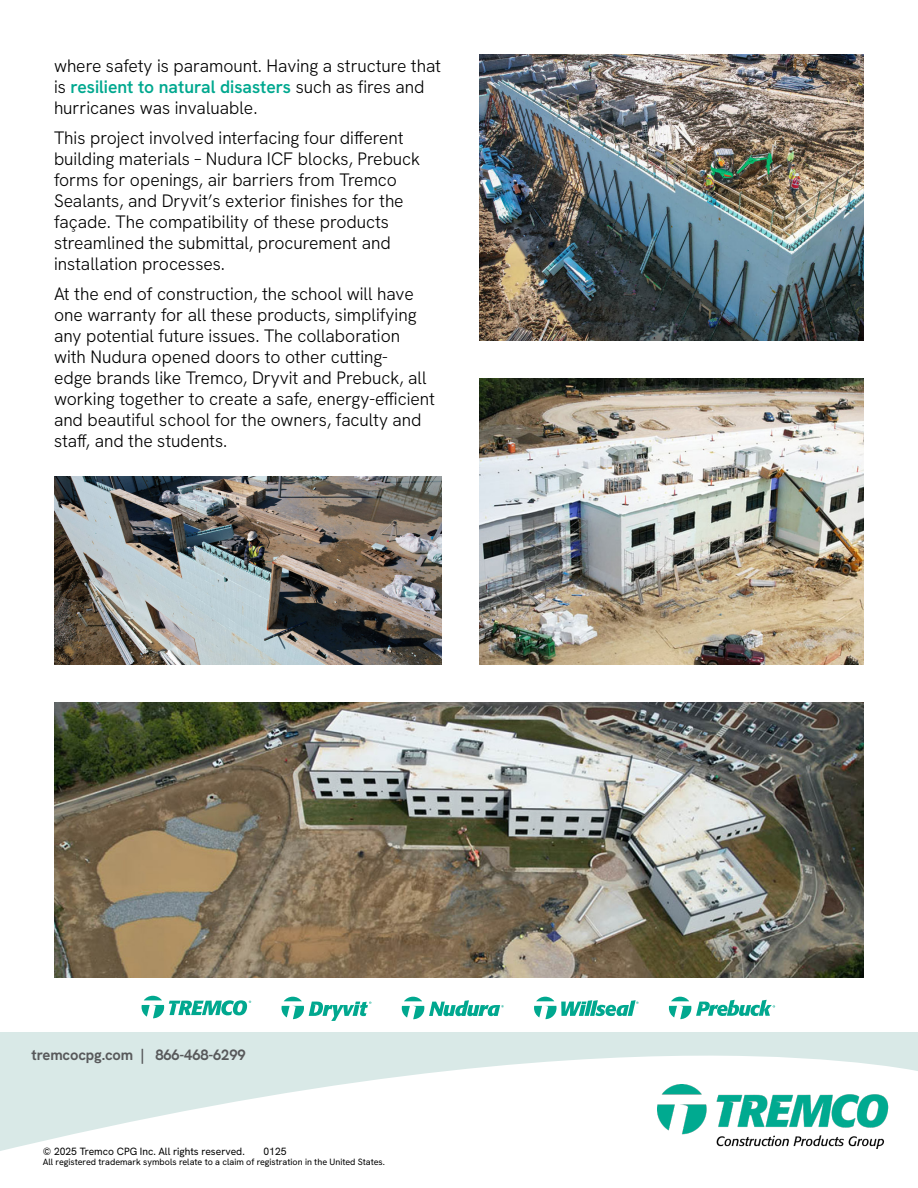
<style>
.page{position:relative;width:918px;height:1188px;background:#fff}
.page>*{position:absolute;margin:0;border:0;box-sizing:border-box;transform-origin:0 0}
.t1{font:300 18px/21px "Hanken Grotesk";color:#000}
.t2{font:700 15px "Hanken Grotesk";letter-spacing:-.01em;color:#58595b}
.t3{font:10.5px "Hanken Grotesk";color:#000}
.t4{font:9.15px "Hanken Grotesk";color:#000}
.s1{font-weight:600;color:#00a88f}
</style>
<div class="page">
<svg style="left:0;top:1001px;width:918px;height:150px"></svg>
<img style="left:657px;top:1084px;width:240px;height:64px">
<img style="left:479px;top:54px;width:385px;height:287px">
<img style="left:479px;top:378px;width:385px;height:287px">
<svg style="left:534px;top:997px;width:105px;height:22px"></svg>
<svg style="left:142px;top:996px;width:109px;height:22px"></svg>
<svg style="left:669px;top:997px;width:106px;height:22px"></svg>
<svg style="left:402px;top:997px;width:102px;height:22px"></svg>
<svg style="left:282px;top:997px;width:89px;height:24px"></svg>
<img style="left:54px;top:702px;width:810px;height:276px">
<img style="left:54px;top:476px;width:388px;height:189px">
<p class="t1" style="left:54px;top:55px;width:389px">where safety is paramount. Having a structure that is <span class="s1">resilient to natural disasters</span> such as fires and hurricanes was invaluable.</p>
<p class="t1" style="left:54px;top:127px;width:368px">This project involved interfacing four different building materials – Nudura ICF blocks, Prebuck forms for openings, air barriers from Tremco Sealants, and Dryvit’s exterior finishes for the façade. The compatibility of these products streamlined the submittal, procurement and installation processes.</p>
<p class="t1" style="left:54px;top:283px;width:382px">At the end of construction, the school will have one warranty for all these products, simplifying any potential future issues. The collaboration with Nudura opened doors to other cutting-<br>edge brands like Tremco, Dryvit and Prebuck, all working together to create a safe, energy-efficient and beautiful school for the owners, faculty and staff, and the students.</p>
<p class="t2" style="left:32px;top:1045px;width:216px">tremcocpg.com | 866-468-6299</p>
<p class="t3" style="left:43px;top:1144px;width:230px">© 2025 Tremco CPG Inc. All rights reserved. 0125</p>
<p class="t4" style="left:28px;top:1156px;width:344px">All registered trademark symbols relat to a cl im of registration n the United States.</p>
<p class="t3" style="left:28px;top:1144px;width:203px">© 2025 Tremco CPG Inc. All rights reserv d.</p>
<p class="t3" style="left:264px;top:1144px;width:25px">0125</p>
<p class="t4" style="left:43px;top:1156px;width:344px">All registered trademark symbols relate to a claim of registration in the United States.</p>
</div>
